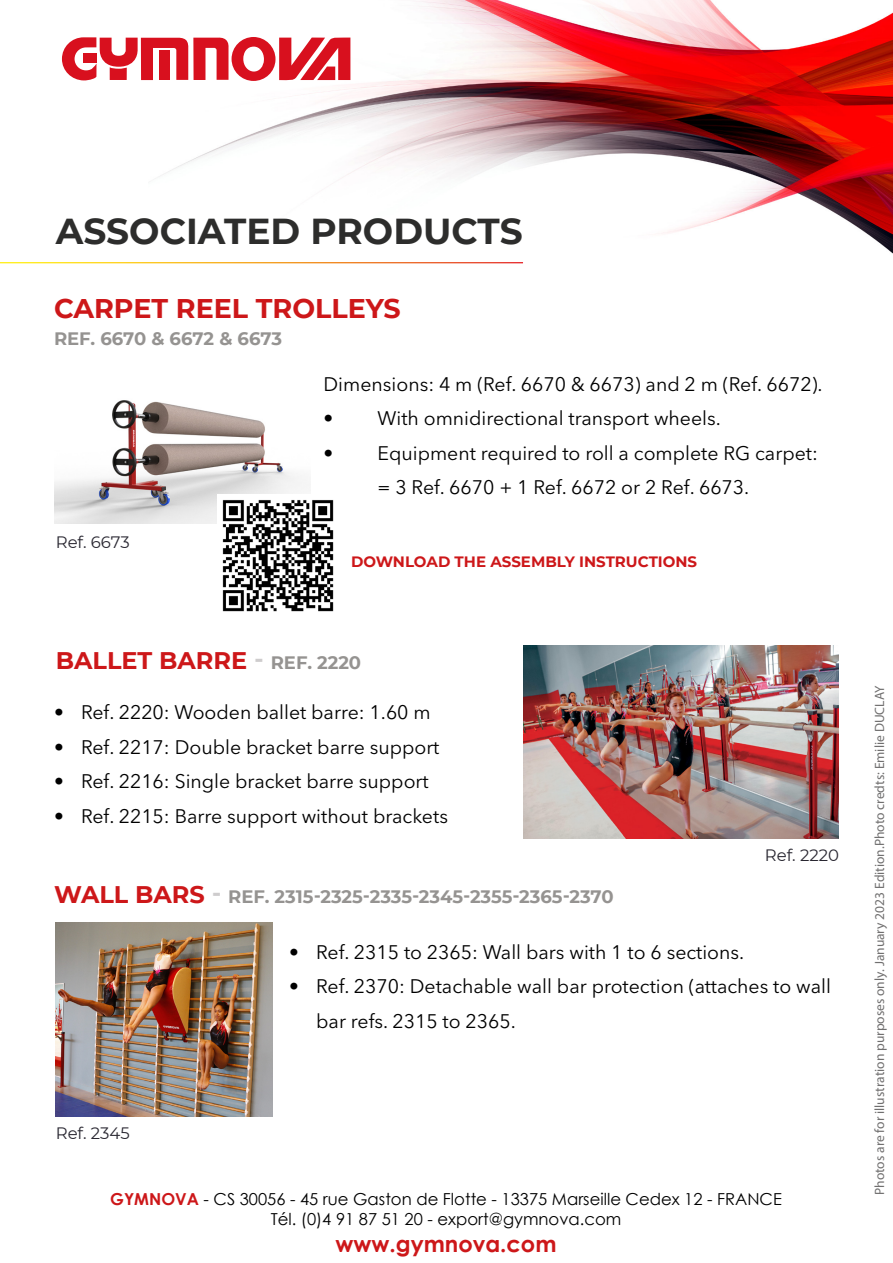
<style>
.page{position:relative;width:893px;height:1263px;background:#fff}
.page>*{position:absolute;margin:0;border:0;box-sizing:border-box;transform-origin:0 0}
.t1{font:700 36px "Montserrat";color:#2d2d2c}
.t2{font:700 27px "Montserrat";color:#cd1719}
.t3{font:700 24px "Montserrat";color:#cd1719}
.t4{font:700 22.5px "Century Gothic";color:#cd1719}
.t5{font:19.5px/34.5px "Avenir Next LT Pro";color:#000}
.t6{font:700 18px "Montserrat";color:#959391}
.t7{font:16.5px/19.8px "Century Gothic";color:#000;text-align:center}
.t8{font:16.5px "Montserrat";color:#292731}
.t9{font:700 15px "Montserrat";color:#cd1719}
.t10{font:13.5px "Myriad Pro";color:#706f6f}
.s1{color:#cecccd}
.s2{font-size:18px;color:#959391}
.s3{font-size:24px;color:#cd1719}
.s4{font-size:24px;color:#cecccd}
.s5{font-weight:700;color:#cd1719}
</style>
<div class="page">
<img style="left:159px;top:0;width:734px;height:254px">
<svg style="left:62px;top:37px;width:288px;height:44px"></svg>
<img style="left:55px;top:400px;width:247px;height:123px">
<img style="left:523px;top:646px;width:316px;height:193px">
<img style="left:56px;top:922px;width:216px;height:194px">
<img style="left:217px;top:494px;width:117px;height:118px">
<h1 class="t1" style="left:56px;top:206px;width:468px">ASSOCIATED PRODUCTS</h1>
<h2 class="t2" style="left:54px;top:289px;width:348px">CARPET REEL TROLLEYS</h2>
<p class="t6" style="left:54px;top:326px;width:230px">REF. 6670 &amp; 6672 &amp; 6673</p>
<p class="t5" style="left:324px;top:366px;width:501px">Dimensions: 4 m (Ref. 6670 &amp; 6673) and 2 m (Ref. 6672).</p>
<p class="t5" style="left:324px;top:401px;width:399px">• With omnidirectional transport wheels.</p>
<p class="t5" style="left:378px;top:435px;width:442px;text-indent:-54px">• Equipment required to roll a complete RG carpet: = 3 Ref. 6670 + 1 Ref. 6672 or 2 Ref. 6673.</p>
<p class="t8" style="left:56px;top:530px;width:75px">Ref. 6673</p>
<p class="t9" style="left:351px;top:550px;width:348px">DOWNLOAD THE ASSEMBLY INSTRUCTIONS</p>
<p class="t3" style="left:56px;top:643px;width:307px">BALLET BARRE <span class="s1">-</span> <span class="s2">REF. 2220</span></p>
<p class="t5" style="left:54px;top:695px;width:378px">• Ref. 2220: Wooden ballet barre: 1.60 m</p>
<p class="t5" style="left:54px;top:729px;width:387px">• Ref. 2217: Double bracket barre support</p>
<p class="t5" style="left:54px;top:764px;width:376px">• Ref. 2216: Single bracket barre support</p>
<p class="t5" style="left:54px;top:798px;width:395px">• Ref. 2215: Barre support without brackets</p>
<p class="t6" style="left:54px;top:883px;width:561px"><span class="s3">WALL BARS</span> <span class="s4">-</span> REF. 2315-2325-2335-2345-2355-2365-2370</p>
<p class="t8" style="left:765px;top:844px;width:76px">Ref. 2220</p>
<p class="t8" style="left:56px;top:1121px;width:76px">Ref. 2345</p>
<p class="t5" style="left:289px;top:934px;width:457px">• Ref. 2315 to 2365: Wall bars with 1 to 6 sections.</p>
<p class="t5" style="left:316px;top:969px;width:516px;text-indent:-27px">• Ref. 2370: Detachable wall bar protection (attaches to wall bar refs. 2315 to 2365.</p>
<p class="t7" style="left:110px;top:1189px;width:673px"><span class="s5">GYMNOVA</span> - CS 30056 - 45 rue Gaston de Flotte - 13375 Marseille Cedex 12 - FRANCE<br>Tél. (0)4 91 87 51 20 - export@gymnova.com</p>
<p class="t4" style="left:336px;top:1227px;width:222px">www.gymnova.com</p>
<p class="t10" style="left:871px;top:1195px;width:510px;rotate:-90deg">Photos are for illustration purposes only. January 2023 Edition.Photo credts: Emilie DUCLAY</p>
</div>
